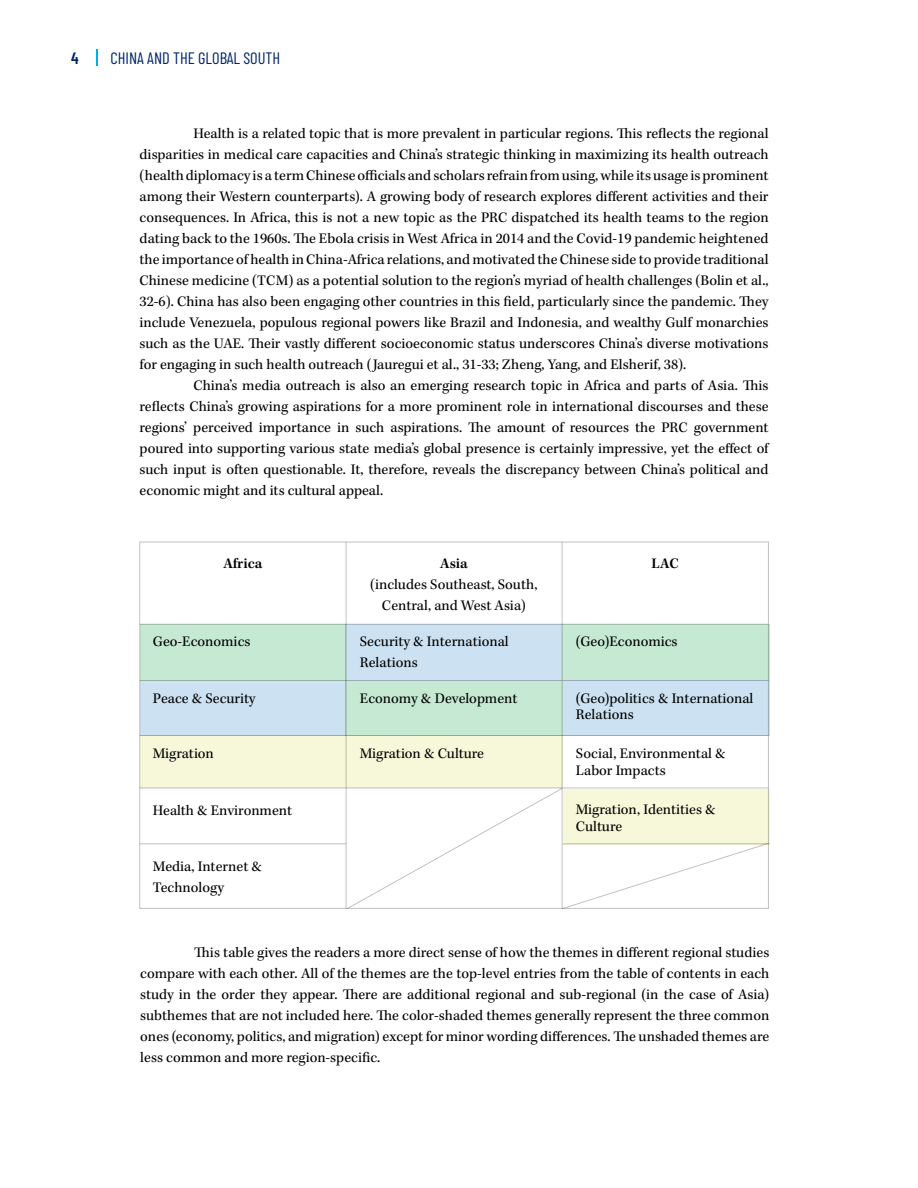
<style>
.page{position:relative;width:918px;height:1188px;background:#fff}
.page>*{position:absolute;margin:0;border:0;box-sizing:border-box;transform-origin:0 0}
.t1{font:16.5px "Barlow Condensed";color:#002569}
.t2{font:600 16.5px "Barlow Condensed";color:#002569}
.t3{font:15px/21px "Kepler Std";color:#000}
.t4{font:600 15px "Kepler Std";color:#000}
</style>
<div class="page">
<svg style="left:96px;top:50px;width:1px;height:16px"></svg>
<div style="left:140px;top:624px;width:206px;height:57px;background:#c5e9d2"></div>
<div style="left:140px;top:681px;width:206px;height:55px;background:#cce2f2"></div>
<div style="left:140px;top:736px;width:423px;height:52px;background:#f6f8d9"></div>
<div style="left:346px;top:681px;width:217px;height:55px;background:#c5e9d2"></div>
<div style="left:346px;top:624px;width:216px;height:57px;background:#cce2f2"></div>
<div style="left:562px;top:624px;width:207px;height:56px;background:#c5e9d2"></div>
<div style="left:563px;top:680px;width:206px;height:56px;background:#cce2f2"></div>
<hr style="left:346px;top:542px;width:1px;height:367px;background:#000">
<hr style="left:562px;top:542px;width:1px;height:367px;background:#000">
<hr style="left:140px;top:624px;width:629px;height:1px;background:#000">
<hr style="left:140px;top:680px;width:629px;height:1px;background:#000">
<hr style="left:140px;top:735px;width:629px;height:1px;background:#000">
<hr style="left:140px;top:788px;width:629px;height:1px;background:#000">
<hr style="left:140px;top:844px;width:206px;height:1px;background:#000">
<svg style="left:347px;top:788px;width:422px;height:121px"></svg>
<p class="t2" style="left:71px;top:46px;width:9px">4</p>
<p class="t1" style="left:110px;top:46px;width:171px">CHINA AND THE GLOBAL SOUTH</p>
<p class="t3" style="left:140px;top:124px;width:631px;text-align:justify;text-indent:54px">Health is a related topic that is more prevalent in particular regions. This reflects the regional disparities in medical care capacities and China’s strategic thinking in maximizing its health outreach (health diplomacy is a term Chinese officials and scholars refrain from using, while its usage is prominent among their Western counterparts). A growing body of research explores different activities and their consequences. In Africa, this is not a new topic as the PRC dispatched its health teams to the region dating back to the 1960s. The Ebola crisis in West Africa in 2014 and the Covid-19 pandemic heightened the importance of health in China-Africa relations, and motivated the Chinese side to provide traditional Chinese medicine (TCM) as a potential solution to the region’s myriad of health challenges (Bolin et al., 32-6). China has also been engaging other countries in this field, particularly since the pandemic. They include Venezuela, populous regional powers like Brazil and Indonesia, and wealthy Gulf monarchies such as the UAE. Their vastly different socioeconomic status underscores China’s diverse motivations for engaging in such health outreach (Jauregui et al., 31-33; Zheng, Yang, and Elsherif, 38).</p>
<p class="t3" style="left:140px;top:376px;width:631px;text-align:justify;text-indent:54px">China’s media outreach is also an emerging research topic in Africa and parts of Asia. This reflects China’s growing aspirations for a more prominent role in international discourses and these regions’ perceived importance in such aspirations. The amount of resources the PRC government poured into supporting various state media’s global presence is certainly impressive, yet the effect of such input is often questionable. It, therefore, reveals the discrepancy between China’s political and economic might and its cultural appeal.</p>
<p class="t4" style="left:224px;top:555px;width:40px">Africa</p>
<p class="t4" style="left:440px;top:555px;width:29px">Asia</p>
<p class="t3" style="left:370px;top:574px;width:169px;text-align:center">(includes Southeast, South,<br>Central, and West Asia)</p>
<p class="t3" style="left:153px;top:631px;width:99px">Geo-Economics</p>
<p class="t3" style="left:153px;top:688px;width:104px">Peace &amp; Security</p>
<p class="t3" style="left:153px;top:744px;width:62px">Migration</p>
<p class="t3" style="left:153px;top:800px;width:141px">Health &amp; Environment</p>
<p class="t3" style="left:153px;top:856px;width:111px">Media, Internet &amp;<br>Technology</p>
<p class="t3" style="left:360px;top:631px;width:150px">Security &amp; International<br>Relations</p>
<p class="t3" style="left:360px;top:688px;width:159px">Economy &amp; Development</p>
<p class="t3" style="left:360px;top:744px;width:125px">Migration &amp; Culture</p>
<p class="t4" style="left:652px;top:555px;width:29px">LAC</p>
<p class="t3" style="left:576px;top:631px;width:103px">(Geo)Economics</p>
<p class="t3" style="left:576px;top:690px;width:179px;line-height:16.5px">(Geo)politics &amp; International<br>Relations</p>
<p class="t3" style="left:576px;top:746px;width:151px;line-height:16.5px">Social, Environmental &amp;<br>Labor Impacts</p>
<p class="t3" style="left:576px;top:802px;width:141px;line-height:16.5px">Migration, Identities &amp;<br>Culture</p>
<p class="t3" style="left:140px;top:943px;width:631px;text-align:justify;text-indent:54px">This table gives the readers a more direct sense of how the themes in different regional studies compare with each other. All of the themes are the top-level entries from the table of contents in each study in the order they appear. There are additional regional and sub-regional (in the case of Asia) subthemes that are not included here. The color-shaded themes generally represent the three common ones (economy, politics, and migration) except for minor wording differences. The unshaded themes are less common and more region-specific.</p>
</div>
